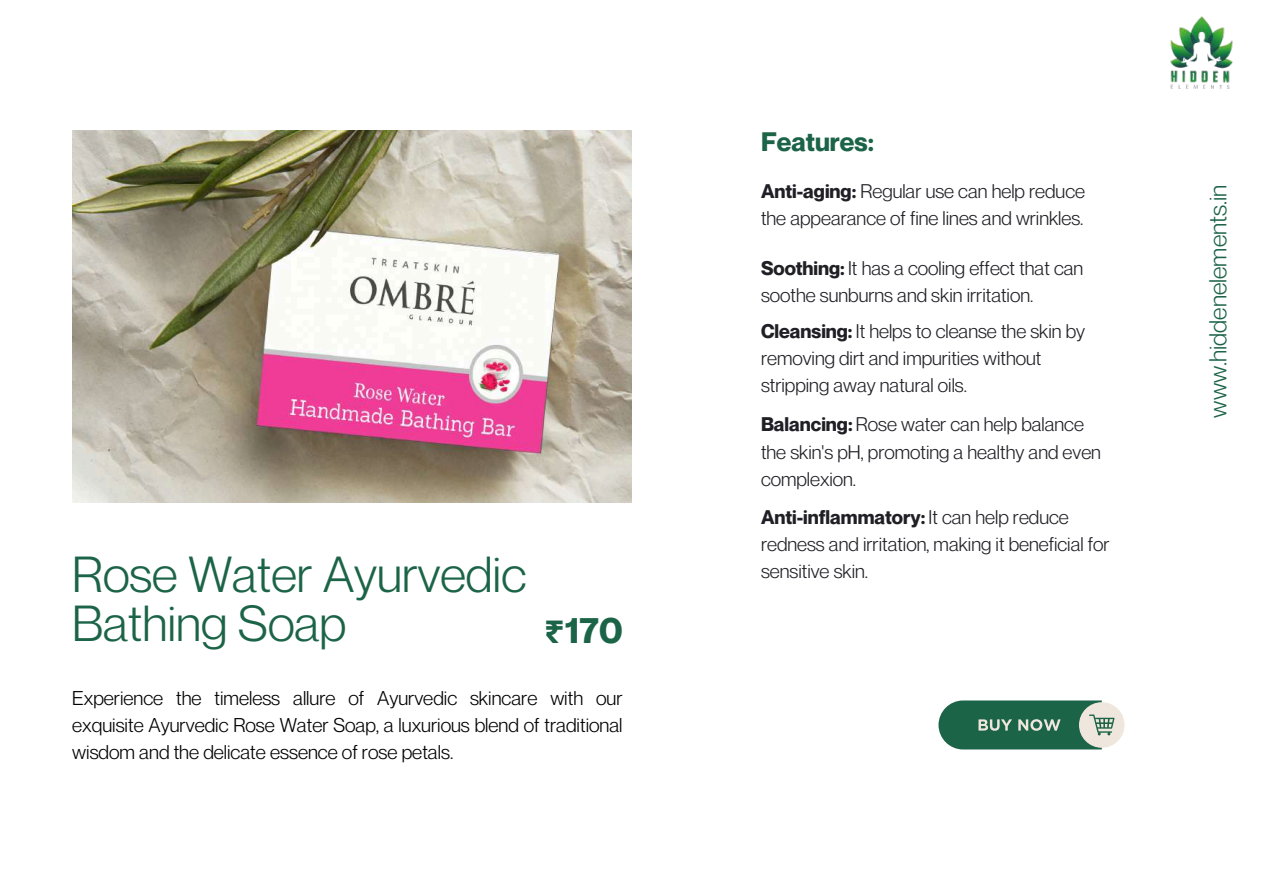
<style>
.page{position:relative;width:1263px;height:894px;background:#fff}
.page>*{position:absolute;margin:0;border:0;box-sizing:border-box;transform-origin:0 0}
.t1{font:49.5px/49.5px "Neue Montreal";color:#1c6447}
.t2{font:700 36px "Neue Montreal";color:#1c6447}
.t3{font:700 26.1px "Neue Montreal";color:#1c6447}
.t4{font:24px "Neue Montreal";color:#1c6447}
.t5{font:19.5px/27px "Neue Montreal";color:#000;text-align:justify}
.t6{font:19.35px/27px "Neue Montreal";color:#201f25}
.s1{font-family:"Noto Sans Gurmukhi"}
.s2{font-weight:700}
</style>
<div class="page">
<img style="left:1171px;top:17px;width:61px;height:72px">
<img style="left:72px;top:130px;width:559px;height:372px">
<div style="left:1079px;top:702px;width:45px;height:45px;background:#efe7dd;border-radius:50%"></div>
<svg style="left:938px;top:700px;width:176px;height:49px"></svg>
<h1 class="t1" style="left:72px;top:548px;width:455px">Rose Water Ayurvedic<br>Bathing Soap</h1>
<h2 class="t2" style="left:544px;top:607px;width:80px"><span class="s1">₹</span>170</h2>
<p class="t5" style="left:72px;top:683px;width:552px">Experience the timeless allure of Ayurvedic skincare with our exquisite Ayurvedic Rose Water Soap, a luxurious blend of traditional wisdom and the delicate essence of rose petals.</p>
<h3 class="t3" style="left:761px;top:125px;width:114px">Features:</h3>
<p class="t6" style="left:761px;top:177px;width:325px"><span class="s2">Anti-aging:</span> Regular use can help reduce the appearance of fine lines and wrinkles.</p>
<p class="t6" style="left:761px;top:254px;width:324px"><span class="s2">Soothing:</span> It has a cooling effect that can soothe sunburns and skin irritation.</p>
<p class="t6" style="left:761px;top:317px;width:326px"><span class="s2">Cleansing:</span> It helps to cleanse the skin by removing dirt and impurities without stripping away natural oils.</p>
<p class="t6" style="left:761px;top:410px;width:341px"><span class="s2">Balancing:</span> Rose water can help balance the skin's pH, promoting a healthy and even complexion.</p>
<p class="t6" style="left:761px;top:502px;width:350px"><span class="s2">Anti-inflammatory:</span> It can help reduce redness and irritation, making it beneficial for sensitive skin.</p>
<p class="t4" style="left:1203px;top:417px;width:234px;rotate:-90deg">www.hiddenelements.in</p>
</div>
